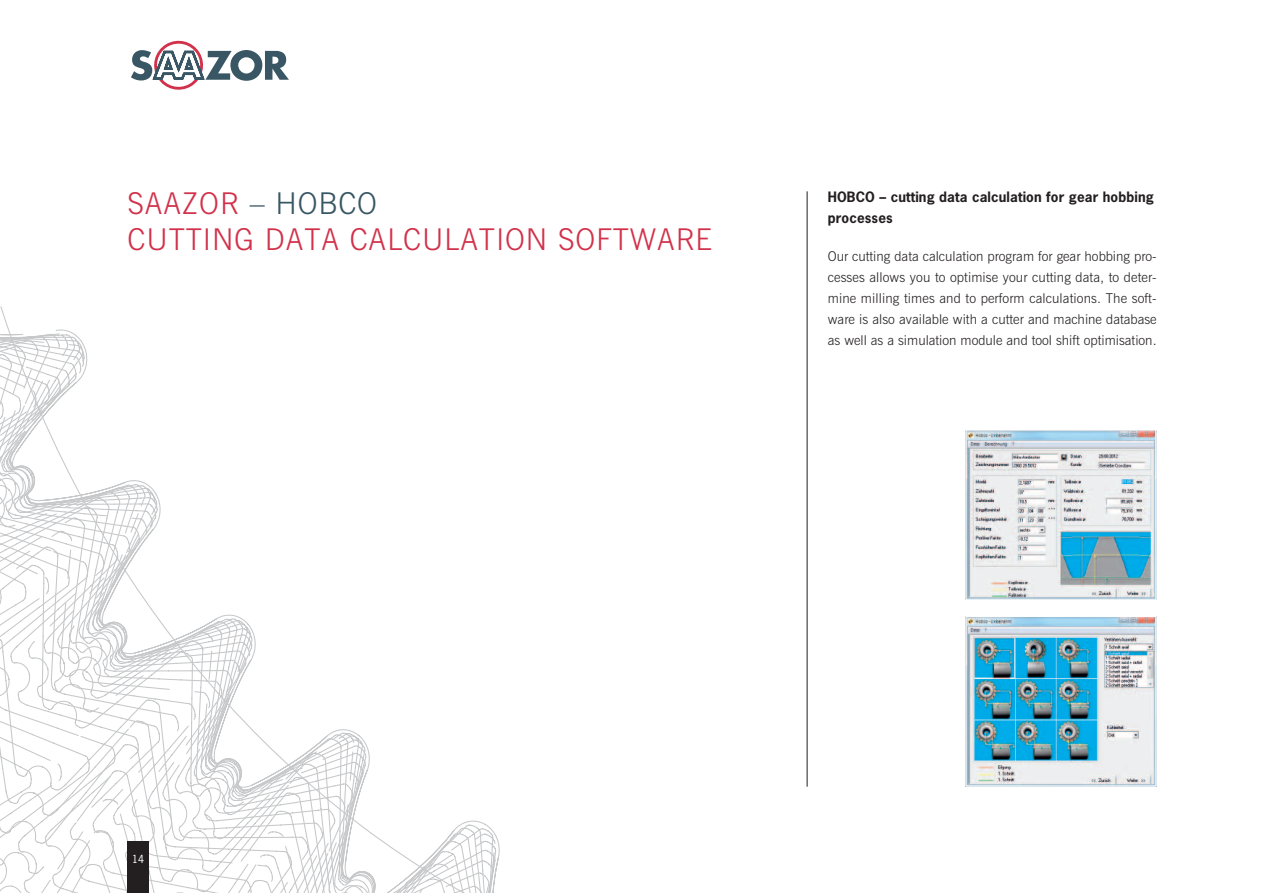
<style>
.page{position:relative;width:1263px;height:893px;background:#fff}
.page>*{position:absolute;margin:0;border:0;box-sizing:border-box;transform-origin:0 0}
.t1{font:300 30px/36px "News Gothic BT";letter-spacing:.03em;color:#d1314a}
.t2{font:300 13.5px/21px "News Gothic BT";color:#231f20;text-align:justify}
.t3{font:700 13.5px/21px "News Gothic";letter-spacing:.01em;color:#231f20}
.t4{font:10.5px "News Gothic";color:#fff}
.s1{color:#395664}
</style>
<div class="page">
<svg style="left:131px;top:40px;width:158px;height:50px"></svg>
<svg style="left:0;top:306px;width:500px;height:587px"></svg>
<img style="left:967px;top:618px;width:188px;height:167px">
<div style="left:965px;top:616px;width:192px;height:171px;border:1px solid #fff"></div>
<img style="left:967px;top:431px;width:188px;height:167px">
<div style="left:965px;top:429px;width:192px;height:171px;border:1px solid #fff"></div>
<div style="left:128px;top:842px;width:21px;height:51px;background:#231f20"></div>
<hr style="left:807px;top:191px;width:1px;height:596px;background:#231f20">
<h1 class="t1" style="left:128px;top:185px;width:586px">SAAZOR <span class="s1">– Hobco<br></span>CUTTING DATA CALCULATION SOFTWARE</h1>
<p class="t3" style="left:828px;top:186px;width:328px">HOBCO – cutting data calculation for gear hobbing processes</p>
<p class="t2" style="left:828px;top:246px;width:330px">Our cutting data calculation program for gear hobbing pro&shy;cesses allows you to optimise your cutting data, to deter&shy;mine milling times and to perform calculations. The soft&shy;ware is also available with a cutter and machine database as well as a simulation module and tool shift optimisation.</p>
<p class="t4" style="left:132px;top:852px;width:14px">14</p>
</div>
